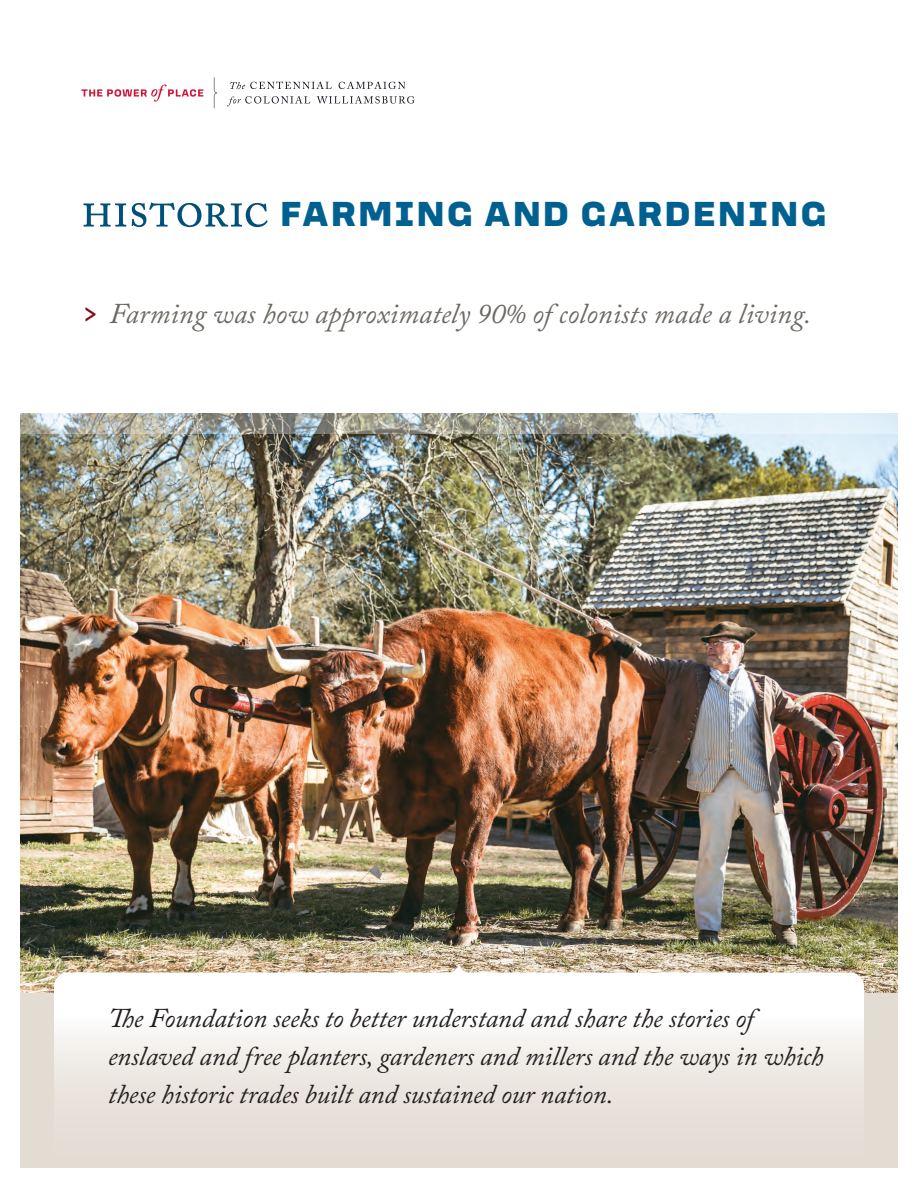
<style>
.page{position:relative;width:918px;height:1188px;background:#fff}
.page>*{position:absolute;margin:0;border:0;box-sizing:border-box;transform-origin:0 0}
.t1{font:900 36px "Loos Normal";letter-spacing:.07em;color:#006190}
.t2{font:600 36px "Adobe Caslon Pro";color:#85091d;scale:.9 1}
.t3{font:italic 28.5px "Adobe Caslon Pro";letter-spacing:.005em;color:#6c6863}
.Quotes_2{font:italic 27px/38.2px "Adobe Caslon Pro";letter-spacing:-.005em;color:#231f20}
.s1{font-family:"Adobe Caslon Pro";font-weight:400;font-size:51px;color:#005079}
</style>
<div class="page">
<img style="left:20px;top:434px;width:878px;height:559px">
<div style="left:20px;top:993px;width:878px;height:175px;background:#e3dcd3"></div>
<svg style="left:54px;top:963px;width:810px;height:129px"></svg>
<svg style="left:20px;top:414px;width:878px;height:20px;background:#b8bdb9"></svg>
<svg style="left:230px;top:81px;width:102px;height:8px"></svg>
<svg style="left:339px;top:81px;width:66px;height:8px"></svg>
<svg style="left:227px;top:96px;width:83px;height:10px"></svg>
<svg style="left:317px;top:96px;width:97px;height:8px"></svg>
<svg style="left:213px;top:77px;width:5px;height:32px"></svg>
<svg style="left:81px;top:84px;width:122px;height:18px"></svg>
<p class="t1" style="left:81px;top:188px;width:747px"><span class="s1">historic</span> FARMING AND GARDENING</p>
<p class="t2" style="left:82px;top:290px;width:20px">&gt;</p>
<p class="t3" style="left:110px;top:297px;width:703px">Farming was how approximately 90% of colonists made a living.</p>
<p class="Quotes_2" style="left:108px;top:999px;width:717px">The Foundation seeks to better understand and share the stories of enslaved and free planters, gardeners and millers and the ways in which these historic trades built and sustained our nation.</p>
</div>
